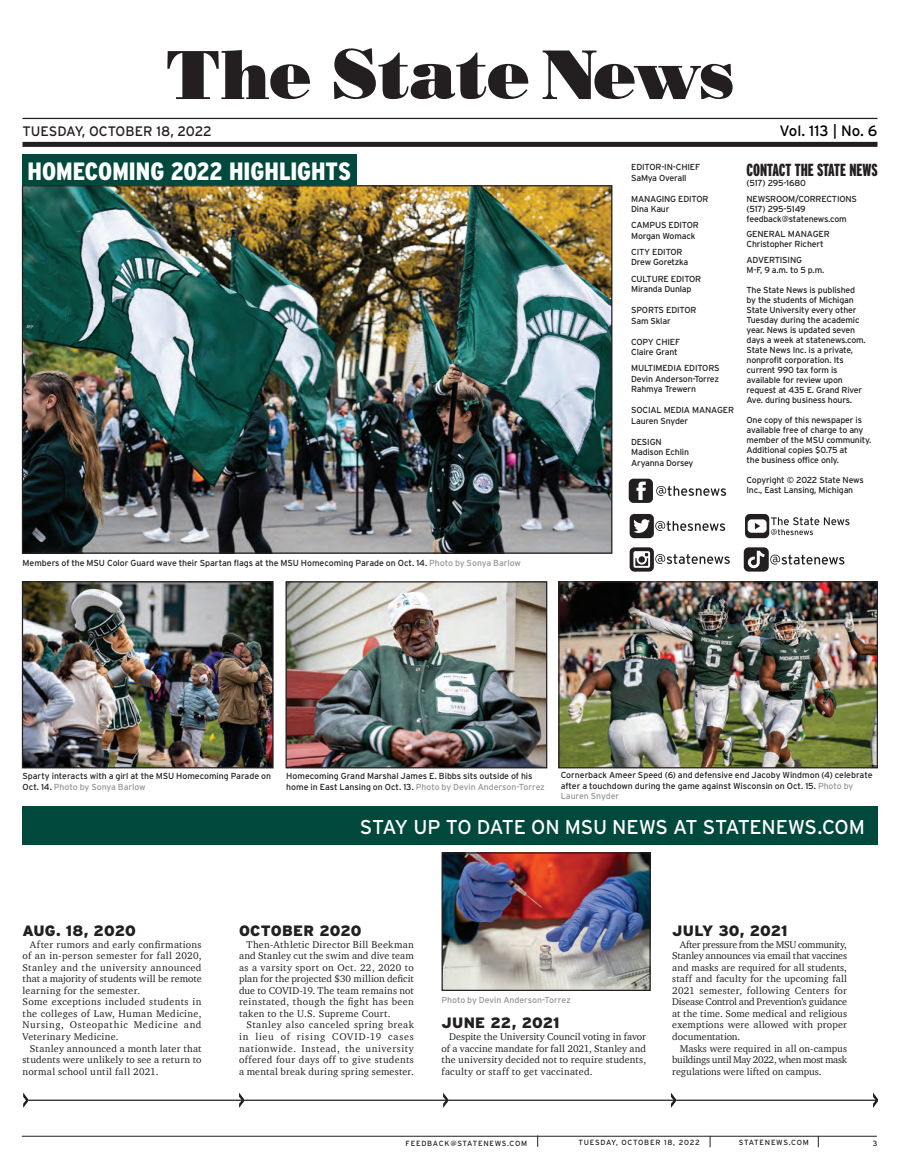
<style>
.page{position:relative;width:900px;height:1170px;background:#fff}
.page>*{position:absolute;margin:0;border:0;box-sizing:border-box;transform-origin:0 0}
.t1{font:900 25px "Interstate Condensed";color:#fff}
.t2{font:20px "Interstate";letter-spacing:-.02em;color:#fff}
.t3{font:900 17.5px "Interstate Compressed";color:#231f20}
.t4{font:900 15px "Interstate";letter-spacing:-.005em;color:#231f20}
.t5{font:15px "Interstate";color:#000}
.t6{font:900 15px "Interstate";letter-spacing:.015em;color:#231f20}
.t7{font:13.75px "Interstate";letter-spacing:-.005em;color:#231f20}
.t8{font:10px/11.5px "Charter";letter-spacing:.025em;color:#231f20;text-align:justify}
.t9{font:8.75px/10px "Interstate";letter-spacing:-.02em;color:#231f20}
.t10{font:8.75px "Interstate";letter-spacing:-.005em;color:#939598}
.t11{font:7.5px "Interstate";letter-spacing:.09em;color:#231f20}
.s1{color:#939598}
</style>
<div class="page">
<div style="left:22px;top:154px;width:335px;height:31px;background:#00493c"></div>
<hr style="left:28px;top:1100px;width:850px;height:1px;background:#231f20">
<svg style="left:239px;top:1093px;width:5px;height:15px"></svg>
<svg style="left:23px;top:1093px;width:5px;height:15px"></svg>
<svg style="left:443px;top:1093px;width:5px;height:15px"></svg>
<svg style="left:671px;top:1093px;width:5px;height:15px"></svg>
<svg style="left:873px;top:1093px;width:5px;height:15px"></svg>
<hr style="left:22px;top:1136px;width:855px;height:1px;background:#231f20">
<svg style="left:334px;top:48px;width:194px;height:51px"></svg>
<svg style="left:543px;top:51px;width:190px;height:48px"></svg>
<svg style="left:167px;top:50px;width:143px;height:49px"></svg>
<hr style="left:22px;top:118px;width:856px;height:1px;background:#231f20">
<div style="left:22px;top:142px;width:856px;height:5px;background:#231f20"></div>
<div style="left:630px;top:547px;width:24px;height:25px;background:#231f20;border-radius:5px"></div>
<svg style="left:633px;top:551px;width:97px;height:17px"></svg>
<div style="left:630px;top:514px;width:24px;height:24px;background:#231f20;border-radius:5px"></div>
<svg style="left:633px;top:519px;width:92px;height:14px"></svg>
<svg style="left:771px;top:517px;width:79px;height:18px"></svg>
<div style="left:745px;top:514px;width:24px;height:24px;background:#231f20;border-radius:5px"></div>
<div style="left:748px;top:519px;width:19px;height:14px;background:#fff;border-radius:4px"></div>
<svg style="left:755px;top:523px;width:5px;height:6px"></svg>
<svg style="left:744px;top:547px;width:100px;height:25px"></svg>
<div style="left:629px;top:479px;width:24px;height:24px;background:#231f20;border-radius:5px"></div>
<svg style="left:636px;top:482px;width:10px;height:18px"></svg>
<svg style="left:656px;top:486px;width:70px;height:10px"></svg>
<img style="left:444px;top:854px;width:205px;height:135px">
<div style="left:442px;top:852px;width:209px;height:139px;border:1px solid #231f20"></div>
<div style="left:22px;top:807px;width:856px;height:38px;background:#00493c"></div>
<img style="left:24px;top:187px;width:586px;height:365px">
<img style="left:24px;top:583px;width:248px;height:183px">
<div style="left:22px;top:581px;width:252px;height:187px;border:1px solid #231f20"></div>
<img style="left:287px;top:583px;width:258px;height:183px">
<div style="left:285px;top:581px;width:262px;height:187px;border:1px solid #231f20"></div>
<img style="left:560px;top:583px;width:316px;height:183px">
<div style="left:558px;top:581px;width:320px;height:187px;border:1px solid #231f20"></div>
<h3 class="t7" style="left:22px;top:123px;width:191px">TUESDAY, OCTOBER 18, 2022</h3>
<h3 class="t5" style="left:780px;top:122px;width:99px">Vol. 113 | No. 6</h3>
<h1 class="t1" style="left:28px;top:157px;width:325px">HOMECOMING 2022 HIGHLIGHTS</h1>
<p class="t9" style="left:22px;top:558px;width:500px">Members of the MSU Color Guard wave their Spartan flags at the MSU Homecoming Parade on Oct. 14. <span class="s1">Photo by Sonya Barlow</span></p>
<p class="t9" style="left:631px;top:162px;width:70px;line-height:10.5px">EDITOR-IN-CHIEF<br>SaMya Overall</p>
<p class="t9" style="left:631px;top:193px;width:79px;line-height:10.5px">MANAGING EDITOR<br>Dina Kaur</p>
<p class="t9" style="left:631px;top:220px;width:69px;line-height:10.5px">CAMPUS EDITOR<br>Morgan Womack</p>
<p class="t9" style="left:631px;top:246px;width:59px;line-height:10.5px">CITY EDITOR<br>Drew Goretzka</p>
<p class="t9" style="left:631px;top:273px;width:72px;line-height:10.5px">CULTURE EDITOR<br>Miranda Dunlap</p>
<p class="t9" style="left:631px;top:305px;width:67px;line-height:10.5px">SPORTS EDITOR<br>Sam Sklar</p>
<p class="t9" style="left:631px;top:336px;width:51px;line-height:10.5px">COPY CHIEF<br>Claire Grant</p>
<p class="t9" style="left:631px;top:363px;width:90px;line-height:10.5px;text-align:justify">MULTIMEDIA EDITORS Devin Anderson-Torrez Rahmya Trewern</p>
<p class="t9" style="left:631px;top:405px;width:104px;line-height:10.5px">SOCIAL MEDIA MANAGER<br>Lauren Snyder</p>
<p class="t9" style="left:631px;top:436px;width:64px;line-height:10.5px">DESIGN<br>Madison Echlin<br>Aryanna Dorsey</p>
<h3 class="t3" style="left:747px;top:160px;width:133px">CONTACT THE STATE NEWS</h3>
<p class="t9" style="left:747px;top:175px;width:112px;line-height:15.6px">(517) 295-1680<br>NEWSROOM/CORRECTIONS</p>
<p class="t9" style="left:747px;top:203px;width:102px">(517) 295-5149 feedback@statenews.com</p>
<p class="t9" style="left:747px;top:229px;width:85px">GENERAL MANAGER<br>Christopher Richert</p>
<p class="t9" style="left:747px;top:255px;width:79px">ADVERTISING<br>M-F, 9 a.m. to 5 p.m.</p>
<p class="t9" style="left:747px;top:285px;width:121px">The State News is published by the students of Michigan<br>State University every other<br>Tuesday during the academic year. News is updated seven days a week at statenews.com.<br>State News Inc. is a private, nonprofit corporation. Its current 990 tax form is available for review upon request at 435 E. Grand River<br>Ave. during business hours.</p>
<p class="t9" style="left:747px;top:415px;width:126px">One copy of this newspaper is available free of charge to any member of the MSU community.<br>Additional copies $0.75 at<br>the business office only.</p>
<p class="t9" style="left:747px;top:475px;width:119px">Copyright © 2022 State News<br>Inc., East Lansing, Michigan</p>
<p class="t9" style="left:22px;top:771px;width:250px;line-height:10.6px">Sparty interacts with a girl at the MSU Homecoming Parade on<br>Oct. 14. <span class="s1">Photo by Sonya Barlow</span></p>
<p class="t9" style="left:286px;top:771px;width:260px;line-height:10.6px">Homecoming Grand Marshal James E. Bibbs sits outside of his home in East Lansing on Oct. 13. <span class="s1">Photo by Devin Anderson-Torrez</span></p>
<p class="t9" style="left:561px;top:770px;width:313px;line-height:10.6px">Cornerback Ameer Speed (6) and defensive end Jacoby Windmon (4) celebrate after a touchdown during the game against Wisconsin on Oct. 15. <span class="s1">Photo by<br>Lauren Snyder</span></p>
<h3 class="t4" style="left:22px;top:922px;width:115px">AUG. 18, 2020</h3>
<p class="t8" style="left:22px;top:938px;width:181px;text-align:left;text-indent:8px">After rumors and early confirmations of an in-person semester for fall 2020, Stanley and the university announced that a majority of students will be remote learning for the semester.<br>Some exceptions included students in the colleges of Law, Human Medicine, Nursing, Osteopathic Medicine and Veterinary Medicine.</p>
<p class="t8" style="left:22px;top:1042px;width:181px;text-indent:8px">Stanley announced a month later that students were unlikely to see a return to normal school until fall 2021.</p>
<h2 class="t2" style="left:360px;top:816px;width:507px">STAY UP TO DATE ON MSU NEWS AT STATENEWS.COM</h2>
<h3 class="t6" style="left:239px;top:922px;width:124px">OCTOBER 2020</h3>
<p class="t8" style="left:239px;top:938px;width:176px;text-indent:8px">Then-Athletic Director Bill Beekman and Stanley cut the swim and dive team as a varsity sport on Oct. 22, 2020 to plan for the projected $30 million deficit due to COVID-19. The team remains not reinstated, though the fight has been taken to the U.S. Supreme Court.</p>
<p class="t8" style="left:239px;top:1019px;width:176px;text-indent:8px">Stanley also canceled spring break in lieu of rising COVID-19 cases nationwide. Instead, the university offered four days off to give students a mental break during spring semester.</p>
<h3 class="t4" style="left:442px;top:1015px;width:120px">JUNE 22, 2021</h3>
<p class="t10" style="left:442px;top:995px;width:131px">Photo by Devin Anderson-Torrez</p>
<p class="t8" style="left:442px;top:1031px;width:206px;text-indent:8px">Despite the University Council voting in favor of a vaccine mandate for fall 2021, Stanley and the university decided not to require students, faculty or staff to get vaccinated.</p>
<h3 class="t4" style="left:672px;top:922px;width:117px">JULY 30, 2021</h3>
<p class="t8" style="left:672px;top:938px;width:176px;text-indent:8px">After pressure from the MSU community, Stanley announces via email that vaccines and masks are required for all students, staff and faculty for the upcoming fall 2021 semester, following Centers for Disease Control and Prevention’s guidance at the time. Some medical and religious exemptions were allowed with proper documentation.</p>
<p class="t8" style="left:672px;top:1042px;width:176px;text-indent:8px">Masks were required in all on-campus buildings until May 2022, when most mask regulations were lifted on campus.</p>
<p class="t11" style="left:406px;top:1139px;width:123px">FEEDBACK@STATENEWS.COM</p>
<p class="t11" style="left:578px;top:1139px;width:123px">TUESDAY, OCTOBER 18, 2022</p>
<p class="t11" style="left:739px;top:1139px;width:71px">STATENEWS.COM</p>
<p class="t11" style="left:873px;top:1139px;width:6px">3</p>
</div>
